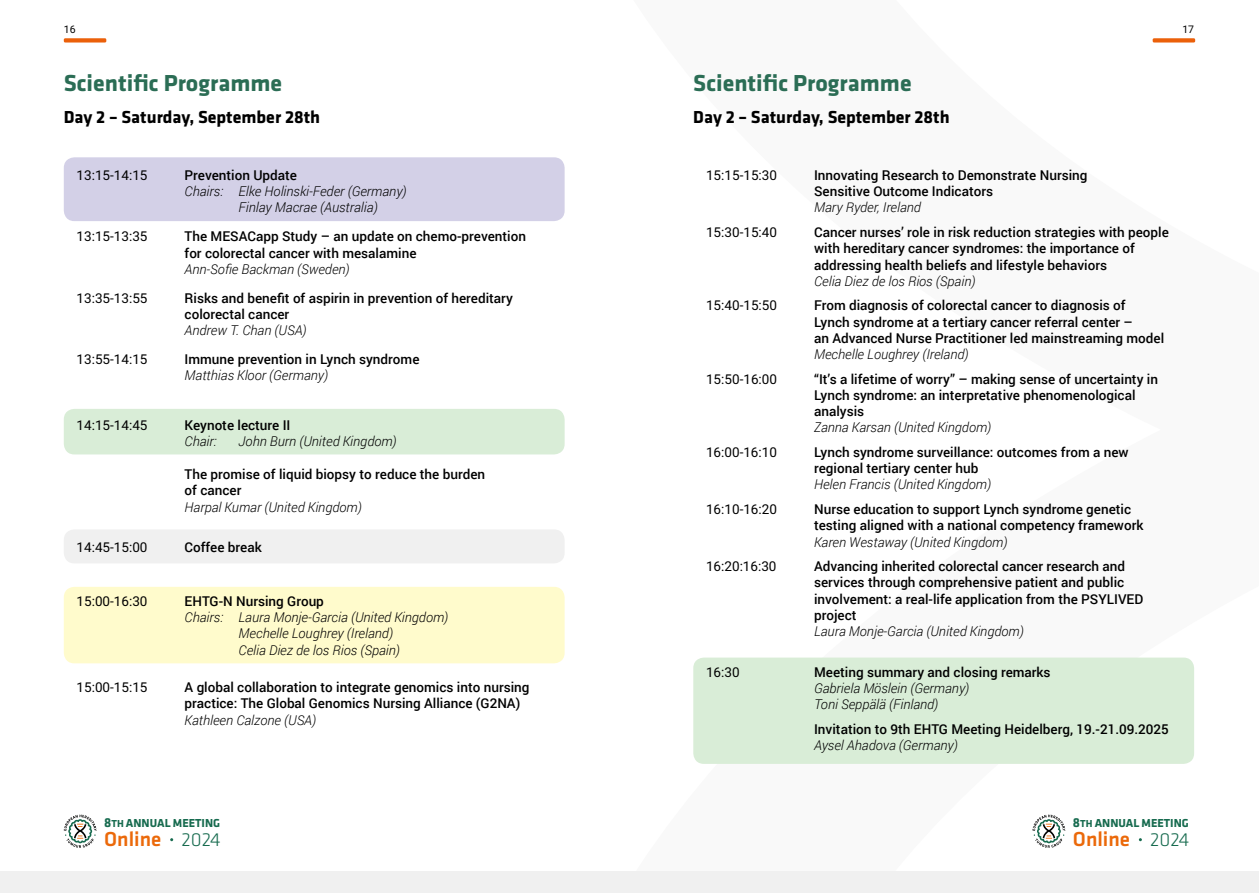
<style>
.page{position:relative;width:1259px;height:893px;background:#fff}
.page>*{position:absolute;margin:0;border:0;box-sizing:border-box;transform-origin:0 0}
.t1{font:700 24px "Klavika";color:#2b6d55}
.t2{font:21px "Klavika Medium TF";color:#eb690a}
.t3{font:700 18px "Klavika";color:#000}
.t4{font:500 13.5px/16.2px "Roboto";color:#000}
.t5{font:italic 300 13.5px/16.2px "Roboto";color:#000}
.t6{font:13.5px "Roboto";color:#000}
.t7{font:700 12px "Klavika";color:#176b4f}
.t8{font:10.5px "Roboto";color:#000}
.s1{font-size:13.5px}
.s2{font-size:10.5px}
.s3{font-family:"Klavika";font-weight:300;font-size:19.5px;color:#176b4f}
</style>
<div class="page">
<div style="left:693px;top:658px;width:501px;height:106px;background:#d9edd7;border-radius:11px"></div>
<div style="left:64px;top:587px;width:500px;height:76px;background:#fffbcc;border-radius:11px"></div>
<div style="left:64px;top:529px;width:500px;height:34px;background:#f0f0f0;border-radius:11px"></div>
<div style="left:64px;top:409px;width:500px;height:45px;background:#d9edd7;border-radius:11px"></div>
<div style="left:64px;top:157px;width:500px;height:64px;background:#d3d0e7;border-radius:11px"></div>
<div style="left:0;top:872px;width:1259px;height:21px;background:#f0f0f0"></div>
<svg style="left:64px;top:815px;width:33px;height:33px"></svg>
<svg style="left:1032px;top:815px;width:33px;height:33px"></svg>
<div style="left:1152px;top:38px;width:43px;height:5px;background:#eb600a;border-radius:2px"></div>
<div style="left:64px;top:38px;width:42px;height:5px;background:#eb600a;border-radius:2px"></div>
<p class="t8" style="left:64px;top:22px;width:13px">16</p>
<p class="t8" style="left:1182px;top:22px;width:13px">17</p>
<h1 class="t1" style="left:64px;top:70px;width:220px">Scientific Programme</h1>
<h3 class="t3" style="left:64px;top:108px;width:258px">Day 2 – Saturday, September 28th</h3>
<p class="t6" style="left:77px;top:166px;width:72px">13:15-14:15</p>
<p class="t4" style="left:185px;top:167px;width:114px">Prevention Update</p>
<p class="t5" style="left:239px;top:183px;width:169px;text-indent:-54px">Chairs: Elke Holinski-Feder (Germany)<br>Finlay Macrae (Australia)</p>
<p class="t6" style="left:77px;top:227px;width:72px">13:15-13:35</p>
<p class="t4" style="left:185px;top:228px;width:343px">The MESACapp Study – an update on chemo-prevention for colorectal cancer with mesalamine</p>
<p class="t5" style="left:185px;top:260px;width:167px">Ann-Sofie Backman (Sweden)</p>
<p class="t6" style="left:77px;top:288px;width:72px">13:35-13:55</p>
<p class="t4" style="left:185px;top:289px;width:330px">Risks and benefit of aspirin in prevention of hereditary colorectal cancer</p>
<p class="t5" style="left:185px;top:322px;width:124px">Andrew T. Chan (USA)</p>
<p class="t6" style="left:77px;top:350px;width:72px">13:55-14:15</p>
<p class="t4" style="left:185px;top:351px;width:236px">Immune prevention in Lynch syndrome</p>
<p class="t5" style="left:185px;top:367px;width:145px">Matthias Kloor (Germany)</p>
<p class="t6" style="left:77px;top:415px;width:72px">14:15-14:45</p>
<p class="t4" style="left:185px;top:416px;width:107px">Keynote lecture II</p>
<p class="t5" style="left:185px;top:433px;width:34px">Chair:</p>
<p class="t5" style="left:239px;top:433px;width:160px">John Burn (United Kingdom)</p>
<p class="t4" style="left:185px;top:466px;width:302px">The promise of liquid biopsy to reduce the burden of cancer</p>
<p class="t5" style="left:185px;top:498px;width:179px">Harpal Kumar (United Kingdom)</p>
<p class="t6" style="left:77px;top:538px;width:72px">14:45-15:00</p>
<p class="t4" style="left:185px;top:539px;width:79px">Coffee break</p>
<p class="t6" style="left:77px;top:592px;width:72px">15:00-16:30</p>
<p class="t4" style="left:185px;top:593px;width:141px">EHTG-N Nursing Group</p>
<p class="t5" style="left:185px;top:609px;width:265px;text-align:center">Chairs: Laura Monje-Garcia (United Kingdom)<br>Mechelle Loughrey (Ireland)<br>Celia Diez de los Rios (Spain)</p>
<p class="t6" style="left:77px;top:678px;width:72px">15:00-15:15</p>
<p class="t4" style="left:185px;top:679px;width:346px">A global collaboration to integrate genomics into nursing practice: The Global Genomics Nursing Alliance (G2NA)</p>
<p class="t5" style="left:185px;top:711px;width:133px">Kathleen Calzone (USA)</p>
<p class="t7" style="left:104px;top:817px;width:117px"><span class="s1">8</span><span class="s2">TH</span> ANNUAL MEETING</p>
<h2 class="t2" style="left:104px;top:827px;width:118px">Online <span class="s3">2024</span></h2>
<h1 class="t1" style="left:693px;top:70px;width:220px">Scientific Programme</h1>
<h3 class="t3" style="left:693px;top:108px;width:258px">Day 2 – Saturday, September 28th</h3>
<p class="t6" style="left:706px;top:166px;width:72px">15:15-15:30</p>
<p class="t4" style="left:814px;top:167px;width:275px">Innovating Research to Demonstrate Nursing<br>Sensitive Outcome Indicators</p>
<p class="t5" style="left:814px;top:199px;width:108px">Mary Ryder, Ireland</p>
<p class="t6" style="left:706px;top:223px;width:72px">15:30-15:40</p>
<p class="t4" style="left:814px;top:224px;width:356px">Cancer nurses’ role in risk reduction strategies with people with hereditary cancer syndromes: the importance of addressing health beliefs and lifestyle behaviors</p>
<p class="t5" style="left:814px;top:272px;width:163px">Celia Diez de los Rios (Spain)</p>
<p class="t6" style="left:706px;top:296px;width:72px">15:40-15:50</p>
<p class="t4" style="left:814px;top:297px;width:352px">From diagnosis of colorectal cancer to diagnosis of<br>Lynch syndrome at a tertiary cancer referral center –<br>an Advanced Nurse Practitioner led mainstreaming model</p>
<p class="t5" style="left:814px;top:346px;width:156px">Mechelle Loughrey (Ireland)</p>
<p class="t6" style="left:706px;top:369px;width:72px">15:50-16:00</p>
<p class="t4" style="left:814px;top:370px;width:345px">“It’s a lifetime of worry” – making sense of uncertainty in<br>Lynch syndrome: an interpretative phenomenological analysis</p>
<p class="t5" style="left:814px;top:419px;width:179px">Zanna Karsan (United Kingdom)</p>
<p class="t6" style="left:706px;top:443px;width:72px">16:00-16:10</p>
<p class="t4" style="left:814px;top:444px;width:316px">Lynch syndrome surveillance: outcomes from a new regional tertiary center hub</p>
<p class="t5" style="left:814px;top:476px;width:178px">Helen Francis (United Kingdom)</p>
<p class="t6" style="left:706px;top:500px;width:72px">16:10-16:20</p>
<p class="t4" style="left:814px;top:501px;width:331px">Nurse education to support Lynch syndrome genetic testing aligned with a national competency framework</p>
<p class="t5" style="left:814px;top:533px;width:195px">Karen Westaway (United Kingdom)</p>
<p class="t6" style="left:706px;top:557px;width:72px">16:20:16:30</p>
<p class="t4" style="left:814px;top:558px;width:331px">Advancing inherited colorectal cancer research and services through comprehensive patient and public involvement: a real-life application from the PSYLIVED project</p>
<p class="t5" style="left:814px;top:623px;width:211px">Laura Monje-Garcia (United Kingdom)</p>
<p class="t6" style="left:706px;top:663px;width:35px">16:30</p>
<p class="t4" style="left:814px;top:663px;width:238px">Meeting summary and closing remarks</p>
<p class="t5" style="left:814px;top:680px;width:157px">Gabriela Möslein (Germany)<br>Toni Seppälä (Finland)</p>
<p class="t4" style="left:814px;top:721px;width:356px">Invitation to 9th EHTG Meeting Heidelberg, 19.-21.09.2025</p>
<p class="t5" style="left:814px;top:737px;width:145px">Aysel Ahadova (Germany)</p>
<p class="t7" style="left:1073px;top:817px;width:117px"><span class="s1">8</span><span class="s2">TH</span> ANNUAL MEETING</p>
<h2 class="t2" style="left:1073px;top:827px;width:118px">Online <span class="s3">2024</span></h2>
</div>
